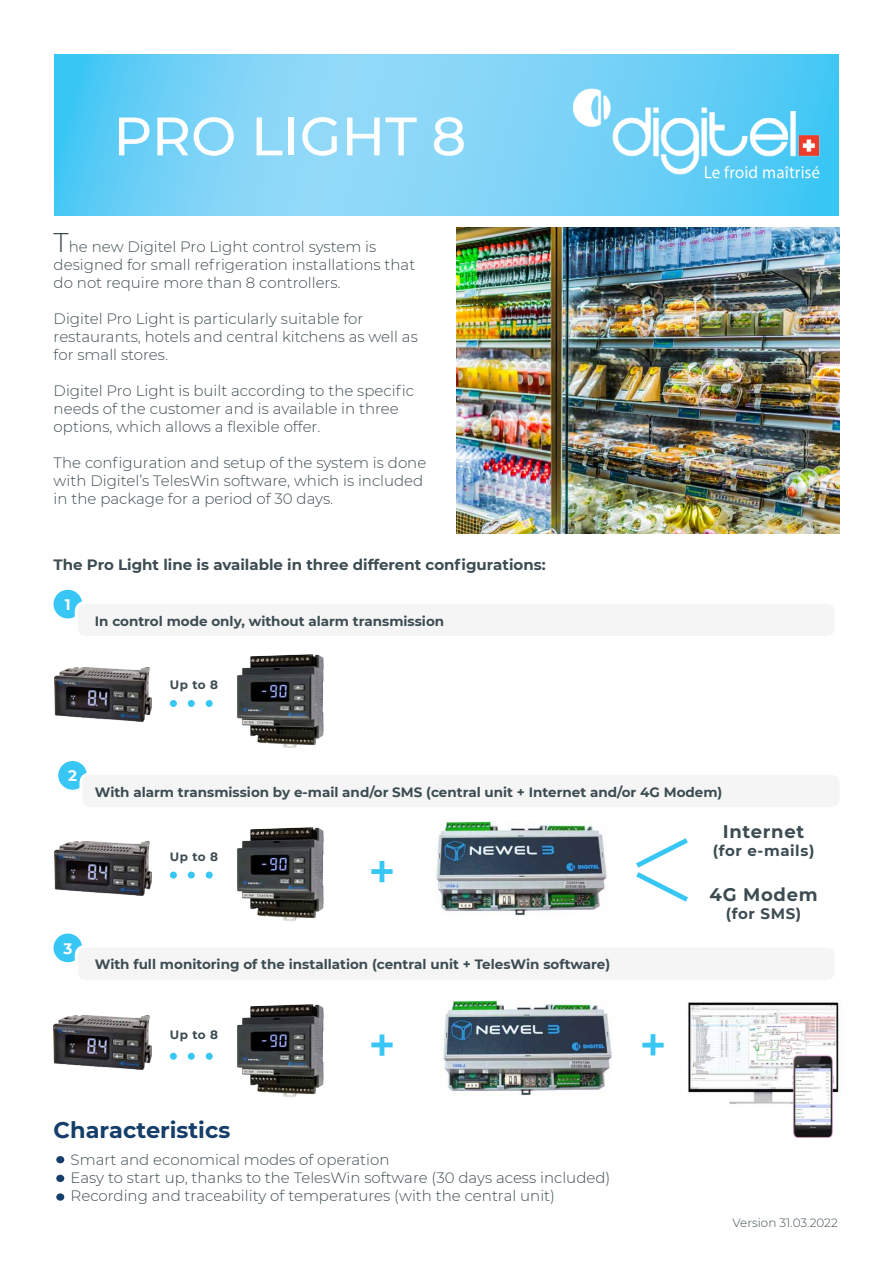
<style>
.page{position:relative;width:893px;height:1263px;background:#fff}
.page>*{position:absolute;margin:0;border:0;box-sizing:border-box;transform-origin:0 0}
.t1{font:500 54px "Montserrat";color:#fff}
.t2{font:700 22.5px "Montserrat";color:#153e6a}
.t3{font:700 18.15px "Montserrat";letter-spacing:.04em;color:#3d4c53}
.t4{font:700 15.15px "Montserrat";letter-spacing:.04em;color:#3d4c53}
.t5{font:700 15.15px "Montserrat";color:#fff}
.t6{font:300 15px/18px "Montserrat";color:#3d4c53}
.t7{font:700 15px "Montserrat";color:#3d4c53}
.t8{font:700 13.5px "Montserrat";color:#3d4c53}
.t9{font:700 12.15px "Montserrat";letter-spacing:.03em;color:#3d4c53}
.t10{font:300 12px "Montserrat";color:#3d4c53}
.s1{font-size:27px}
</style>
<div class="page">
<svg style="left:55px;top:55px;width:784px;height:161px"></svg>
<img style="left:456px;top:228px;width:383px;height:306px">
<img style="left:54px;top:841px;width:98px;height:54px">
<img style="left:237px;top:827px;width:87px;height:94px">
<div style="left:170px;top:871px;width:7px;height:7px;background:#38c6f4;border-radius:50%"></div>
<div style="left:188px;top:871px;width:7px;height:7px;background:#38c6f4;border-radius:50%"></div>
<div style="left:206px;top:871px;width:7px;height:7px;background:#38c6f4;border-radius:50%"></div>
<img style="left:433px;top:821px;width:174px;height:95px">
<img style="left:54px;top:1015px;width:97px;height:54px">
<img style="left:237px;top:1004px;width:87px;height:93px">
<div style="left:170px;top:1053px;width:7px;height:7px;background:#38c6f4;border-radius:50%"></div>
<div style="left:188px;top:1053px;width:7px;height:7px;background:#38c6f4;border-radius:50%"></div>
<div style="left:206px;top:1053px;width:7px;height:7px;background:#38c6f4;border-radius:50%"></div>
<img style="left:440px;top:1001px;width:172px;height:95px">
<img style="left:688px;top:1002px;width:153px;height:102px">
<img style="left:792px;top:1054px;width:41px;height:84px">
<div style="left:54px;top:590px;width:28px;height:28px;background:#38c6f4;border-radius:50%"></div>
<div style="left:76px;top:602px;width:760px;height:35px;background:#f5f5f5;border-radius:10px"></div>
<div style="left:75px;top:601px;width:763px;height:38px;border:3px solid #fff;border-radius:10px"></div>
<div style="left:58px;top:761px;width:29px;height:29px;background:#38c6f4;border-radius:50%"></div>
<div style="left:81px;top:773px;width:760px;height:36px;background:#f5f5f5;border-radius:10px"></div>
<div style="left:79px;top:772px;width:763px;height:38px;border:3px solid #fff;border-radius:10px"></div>
<div style="left:54px;top:933px;width:28px;height:29px;background:#38c6f4;border-radius:50%"></div>
<div style="left:76px;top:946px;width:760px;height:35px;background:#f5f5f5;border-radius:10px"></div>
<div style="left:75px;top:944px;width:763px;height:39px;border:3px solid #fff;border-radius:10px"></div>
<div style="left:371px;top:869px;width:22px;height:5px;background:#38c6f4"></div>
<hr style="left:380px;top:861px;width:4px;height:21px;background:#38c6f4">
<div style="left:371px;top:1042px;width:22px;height:5px;background:#38c6f4"></div>
<hr style="left:380px;top:1034px;width:4px;height:22px;background:#38c6f4">
<hr style="left:642px;top:1043px;width:22px;height:4px;background:#38c6f4">
<hr style="left:651px;top:1034px;width:4px;height:21px;background:#38c6f4">
<img style="left:54px;top:668px;width:98px;height:54px">
<img style="left:237px;top:654px;width:87px;height:94px">
<div style="left:170px;top:700px;width:7px;height:7px;background:#38c6f4;border-radius:50%"></div>
<div style="left:188px;top:700px;width:7px;height:7px;background:#38c6f4;border-radius:50%"></div>
<div style="left:206px;top:700px;width:7px;height:7px;background:#38c6f4;border-radius:50%"></div>
<div style="left:56px;top:1156px;width:8px;height:7px;background:#153e6a;border-radius:50%"></div>
<div style="left:56px;top:1175px;width:8px;height:7px;background:#153e6a;border-radius:50%"></div>
<div style="left:56px;top:1193px;width:8px;height:8px;background:#153e6a;border-radius:50%"></div>
<img style="left:573px;top:88px;width:247px;height:94px">
<svg style="left:636px;top:838px;width:52px;height:64px"></svg>
<h1 class="t1" style="left:113px;top:98px;width:354px">pro Light 8</h1>
<p class="t6" style="left:54px;top:237px;width:363px"><span class="s1">T</span>he new Digitel Pro Light control system is designed for small refrigeration installations that do not require more than 8 controllers.</p>
<p class="t6" style="left:54px;top:309px;width:366px">Digitel Pro Light is particularly suitable for restaurants, hotels and central kitchens as well as for small stores.</p>
<p class="t6" style="left:54px;top:381px;width:362px">Digitel Pro Light is built according to the specific needs of the customer and is available in three options, which allows a flexible offer.</p>
<p class="t6" style="left:54px;top:453px;width:374px">The configuration and setup of the system is done with Digitel’s TelesWin software, which is included in the package for a period of 30 days.</p>
<p class="t7" style="left:54px;top:554px;width:494px">The Pro Light line is available in three different configurations:</p>
<p class="t5" style="left:65px;top:594px;width:7px">1</p>
<p class="t8" style="left:95px;top:611px;width:351px">In control mode only, without alarm transmission</p>
<p class="t9" style="left:170px;top:676px;width:50px">Up to 8</p>
<p class="t5" style="left:68px;top:765px;width:10px">2</p>
<p class="t5" style="left:63px;top:937px;width:10px">3</p>
<p class="t8" style="left:95px;top:783px;width:629px">With alarm transmission by e-mail and/or SMS (central unit + Internet and/or 4G Modem)</p>
<p class="t9" style="left:170px;top:848px;width:50px">Up to 8</p>
<p class="t8" style="left:95px;top:955px;width:517px">With full monitoring of the installation (central unit + TelesWin software)</p>
<p class="t3" style="left:723px;top:818px;width:83px">Internet</p>
<p class="t4" style="left:713px;top:839px;width:103px">(for e-mails)</p>
<p class="t3" style="left:709px;top:881px;width:110px">4G Modem</p>
<p class="t4" style="left:726px;top:903px;width:77px">(for SMS)</p>
<p class="t9" style="left:170px;top:1026px;width:50px">Up to 8</p>
<h2 class="t2" style="left:54px;top:1114px;width:178px">Characteristics</h2>
<p class="t6" style="left:71px;top:1150px;width:541px">Smart and economical modes of operation<br>Easy to start up, thanks to the TelesWin software (30 days acess included)<br>Recording and traceability of temperatures (with the central unit)</p>
<p class="t10" style="left:733px;top:1215px;width:107px">Version 31.03.2022</p>
</div>
